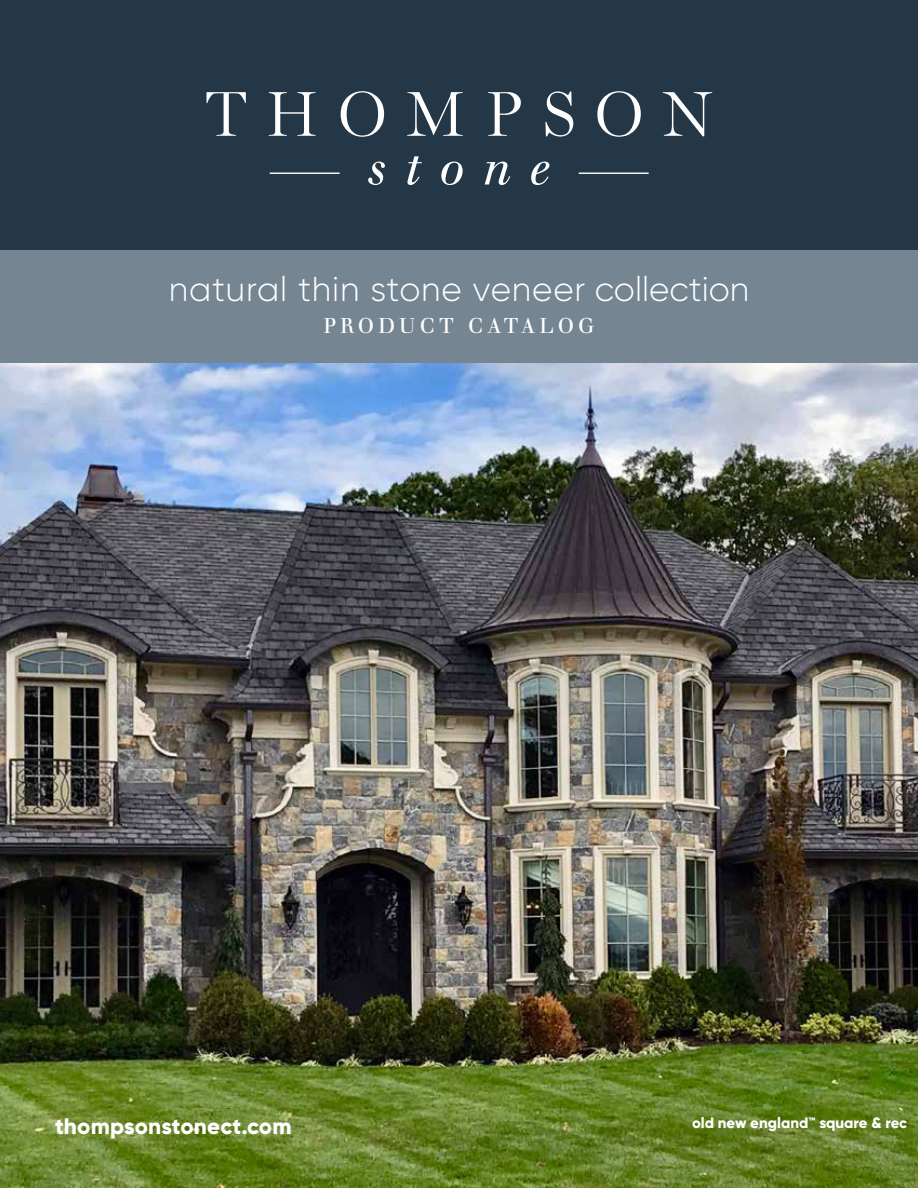
<style>
.page{position:relative;width:918px;height:1188px;background:#fff}
.page>*{position:absolute;margin:0;border:0;box-sizing:border-box;transform-origin:0 0}
.t1{font:300 34.5px "Gilroy";letter-spacing:.025em;color:#fff}
.t2{font:800 22.5px "Gilroy";letter-spacing:.01em;color:#fff}
.t3{font:21px "Justus";letter-spacing:.2em;color:#fff}
.t4{font:800 15px "Gilroy";color:#fff}
</style>
<div class="page">
<img style="left:0;top:362px;width:918px;height:826px">
<div style="left:0;top:0;width:918px;height:335px;background:#243746"></div>
<svg style="left:207px;top:92px;width:39px;height:44px"></svg>
<svg style="left:269px;top:92px;width:47px;height:44px"></svg>
<svg style="left:341px;top:91px;width:43px;height:46px"></svg>
<svg style="left:407px;top:92px;width:56px;height:44px"></svg>
<svg style="left:488px;top:92px;width:33px;height:44px"></svg>
<svg style="left:545px;top:91px;width:28px;height:46px"></svg>
<svg style="left:597px;top:91px;width:44px;height:46px"></svg>
<svg style="left:663px;top:92px;width:49px;height:44px"></svg>
<svg style="left:368px;top:162px;width:17px;height:23px"></svg>
<svg style="left:407px;top:156px;width:15px;height:29px"></svg>
<svg style="left:441px;top:162px;width:22px;height:23px"></svg>
<svg style="left:485px;top:162px;width:25px;height:23px"></svg>
<svg style="left:531px;top:162px;width:18px;height:23px"></svg>
<hr style="left:270px;top:173px;width:70px;height:1px;background:#fff">
<hr style="left:579px;top:173px;width:70px;height:1px;background:#fff">
<div style="left:0;top:250px;width:918px;height:112px;background:#758592"></div>
<p class="t1" style="left:169px;top:268px;width:582px">natural thin stone veneer collection</p>
<p class="t3" style="left:323px;top:313px;width:273px">PRODUCT CATALOG</p>
<p class="t2" style="left:55px;top:1112px;width:238px">thompsonstonect.com</p>
<p class="t4" style="left:692px;top:1113px;width:217px">old new england™ square &amp; rec</p>
</div>
